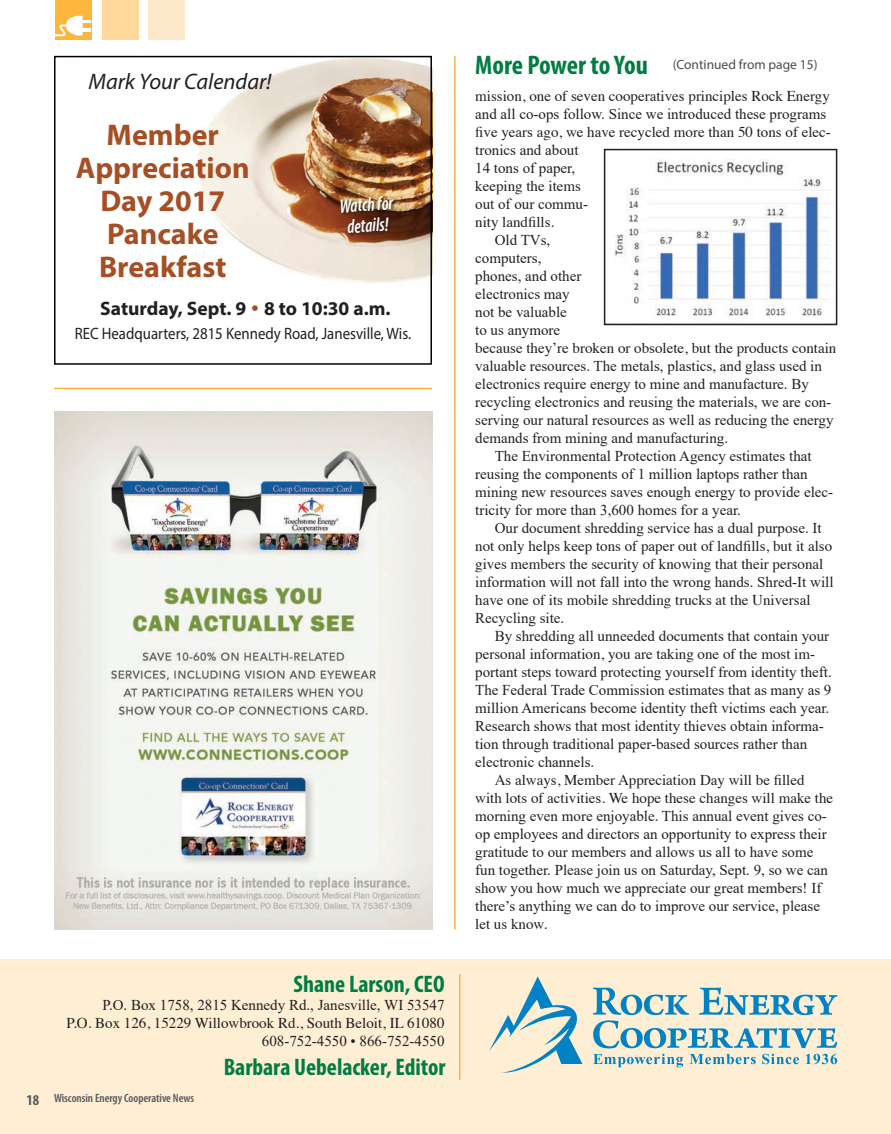
<style>
.page{position:relative;width:891px;height:1134px;background:#fff}
.page>*{position:absolute;margin:0;border:0;box-sizing:border-box;transform-origin:0 0}
.Subhead_2{font:700 30px/33px "Myriad Pro";color:#a64e24;text-align:center}
.subheads{font:700 condensed 27px "Myriad Pro";letter-spacing:-.005em;color:#007d43}
.Local_-_body_text{font:700 condensed 24px "Myriad Pro";color:#007d43}
.Subhead_2-2{font:italic 22.5px "Myriad Pro";color:#231f20}
.Subhead_2-3{font:700 19.5px "Myriad Pro";color:#231f20}
.Subhead_2-4{font:italic 600 condensed 19.5px/21px "Myriad Pro";color:#fff;text-align:center;scale:.9 1}
.Subhead_2-5{font:16.5px "Myriad Pro";color:#231f20;scale:.9 1}
.Local_-_body_text-2{font:15px/18px "Times New Roman";color:#231f20}
.Local_-_body_text-3{font:15px/18px "Times";color:#231f20}
.t1{font:700 condensed 15px "Myriad Pro";color:#57585a}
.t2{font:13.5px "Myriad Pro";color:#4b4c4d}
.t3{font:600 condensed 12px "Myriad Pro";color:#57585a}
.s1{font-family:"Formata";font-weight:500;color:#a64e24}
.s2{font-family:"Times New Roman"}
.s3{font-family:"Times"}
</style>
<div class="page">
<div style="left:0;top:959px;width:891px;height:175px;background:#feeed4"></div>
<div style="left:56px;top:0;width:36px;height:39px;background:#fcb53d"></div>
<div style="left:102px;top:0;width:37px;height:39px;background:#fed79b"></div>
<div style="left:148px;top:0;width:37px;height:39px;background:#feeaca"></div>
<hr style="left:459px;top:974px;width:2px;height:106px;background:#fcb53d">
<svg style="left:55px;top:16px;width:35px;height:20px"></svg>
<svg style="left:489px;top:976px;width:93px;height:97px"></svg>
<svg style="left:593px;top:988px;width:244px;height:60px"></svg>
<svg style="left:593px;top:1054px;width:90px;height:13px"></svg>
<svg style="left:690px;top:1054px;width:66px;height:10px"></svg>
<svg style="left:762px;top:1054px;width:37px;height:10px"></svg>
<svg style="left:806px;top:1054px;width:31px;height:10px"></svg>
<img style="left:55px;top:411px;width:378px;height:519px">
<img style="left:187px;top:55px;width:246px;height:228px">
<div style="left:54px;top:56px;width:378px;height:309px;border:2px solid #000"></div>
<div style="left:341px;top:196px;width:56px;height:41px;background:#231f20;opacity:.75"></div>
<hr style="left:454px;top:56px;width:2px;height:874px;background:#fcb53d">
<hr style="left:54px;top:388px;width:378px;height:1px;background:#fcb53d">
<img style="left:615px;top:159px;width:215px;height:163px">
<div style="left:604px;top:149px;width:233px;height:176px;border:2px solid #231f20"></div>
<p class="Subhead_2-2" style="left:88px;top:67px;width:185px">Mark Your Calendar!</p>
<p class="Subhead_2" style="left:76px;top:117px;width:175px">Member<br>Appreciation<br>Day 2017</p>
<p class="Subhead_2" style="left:107px;top:216px;width:113px">Pancake</p>
<p class="Subhead_2" style="left:99px;top:249px;width:129px">Breakfast</p>
<p class="Subhead_2-3" style="left:100px;top:296px;width:292px">Saturday, Sept. 9 <span class="s1">•</span> 8 to 10:30 a.m.</p>
<p class="Subhead_2-5" style="left:75px;top:324px;width:375px">REC Headquarters, 2815 Kennedy Road, Janesville, Wis.</p>
<p class="Subhead_2-4" style="left:339px;top:195px;width:61px;rotate:-4deg">Watch for details!</p>
<p class="Local_-_body_text" style="left:294px;top:969px;width:153px">Shane Larson, CEO</p>
<p class="Local_-_body_text-2" style="left:102px;top:996px;width:344px">P.O. Box 1758, 2815 Kennedy Rd., Janesville, WI 53547</p>
<p class="Local_-_body_text-3" style="left:66px;top:1013px;width:380px">P.O. Box 126, 15229 Willowbrook Rd., South Beloit, IL 61080</p>
<p class="Local_-_body_text-2" style="left:262px;top:1032px;width:184px">608-752-4550 • 866-752-4550</p>
<p class="t1" style="left:27px;top:1090px;width:14px">18</p>
<p class="t3" style="left:54px;top:1091px;width:142px">Wisconsin Energy Cooperative News</p>
<p class="Local_-_body_text" style="left:224px;top:1052px;width:223px">Barbara Uebelacker, Editor</p>
<p class="subheads" style="left:475px;top:48px;width:174px">More Power to You</p>
<p class="Local_-_body_text-3" style="left:475px;top:85px;width:357px">mission, one of seven cooperatives principles Rock Energy <span class="s2">and all co-ops follow. Since we introduced these programs </span>five years ago, we have recycled more than 50 tons of elec&shy;<span class="s2">tronics and about<br>14 tons of paper,<br></span>keeping the items<br><span class="s2">out of our commu-<br></span>nity landfills.</p>
<p class="Local_-_body_text-2" style="left:475px;top:230px;width:363px;text-indent:20px">Old TVs,<br>computers,<br>phones, and other<br>electronics may<br>not be valuable<br>to us anymore<br><span class="s3">because they’re broken or obsolete, but the products contain </span>valuable resources. The metals, plastics, and glass used in electronics require energy to mine and manufacture. By recycling electronics and reusing the materials, we are con&shy;serving our natural resources as well as reducing the energy demands from mining and manufacturing.</p>
<p class="Local_-_body_text-2" style="left:475px;top:446px;width:359px;text-indent:20px">The Environmental Protection Agency estimates that reusing the components of 1 million laptops rather than mining new resources saves enough energy to provide elec&shy;tricity for more than 3,600 homes for a year.</p>
<p class="Local_-_body_text-3" style="left:475px;top:517px;width:360px;text-indent:20px"><span class="s2">Our document shredding service has a dual purpose. It </span>not only helps keep tons of paper out of landfills, but it also gives members the security of knowing that their personal <span class="s2">information will not fall into the wrong hands. Shred-It will </span>have one of its mobile shredding trucks at the Universal <span class="s2">Recycling site.</span></p>
<p class="Local_-_body_text-2" style="left:475px;top:626px;width:358px;text-indent:20px">By shredding all unneeded documents that contain your <span class="s3">personal information, you are taking one of the most im&shy;</span>portant steps toward protecting yourself from identity theft.<br>The Federal Trade Commission estimates that as many as 9 million Americans become identity theft victims each year.<br>Research shows that most identity thieves obtain informa&shy;tion through traditional paper-based sources rather than electronic channels.</p>
<p class="Local_-_body_text-2" style="left:475px;top:770px;width:360px;text-indent:20px"><span class="s3">As always, Member Appreciation Day will be filled with lots of activities. We hope these changes will make the </span>morning even more enjoyable. This annual event gives co&shy;op employees and directors an opportunity to express their gratitude to our members and allows us all to have some fun together. Please join us on Saturday, Sept. 9, so we can show you how much we appreciate our great members! If there’s anything we can do to improve our service, please <span class="s3">let us know.</span></p>
<p class="t2" style="left:673px;top:57px;width:146px">(Continued from page 15)</p>
</div>
